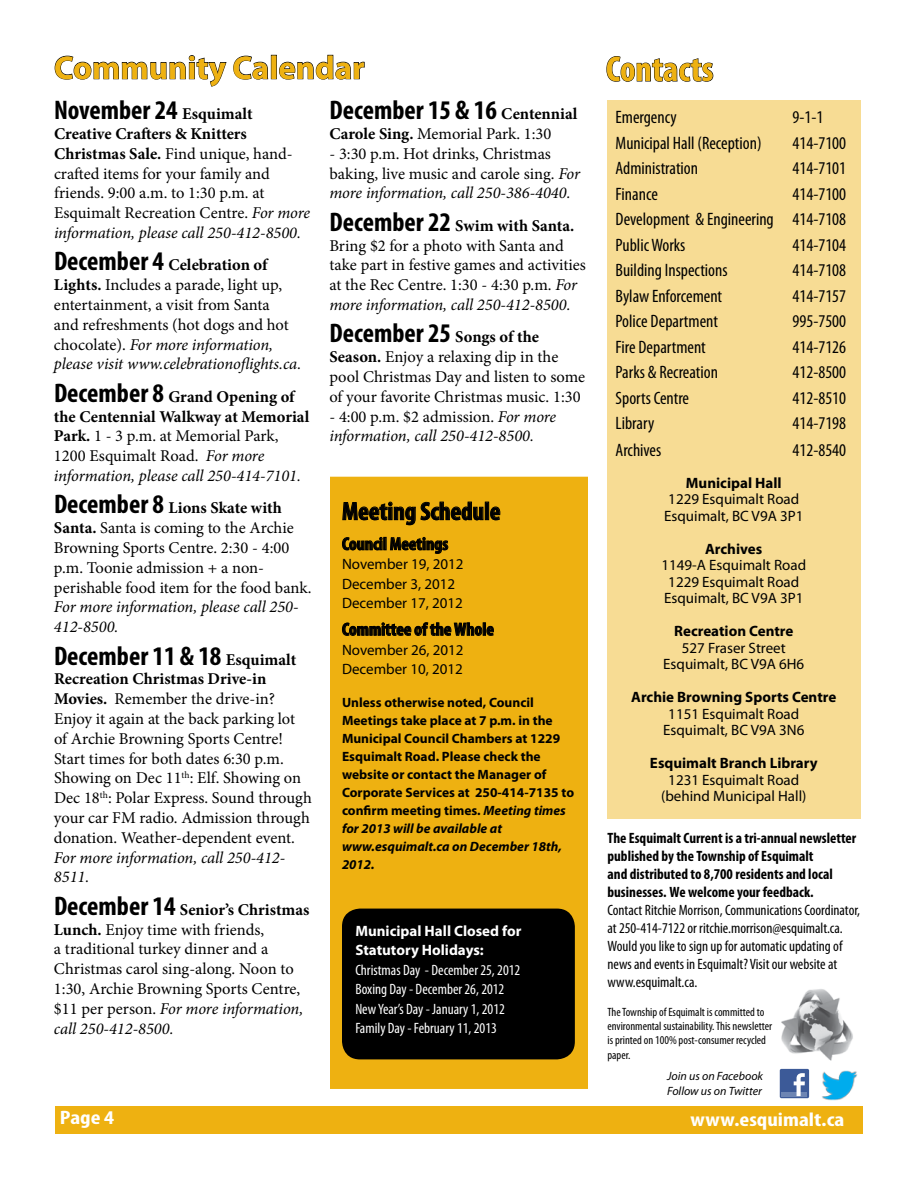
<style>
.page{position:relative;width:918px;height:1188px;background:#fff}
.page>*{position:absolute;margin:0;border:0;box-sizing:border-box;transform-origin:0 0}
.t1{font:700 condensed 36px "Myriad Pro";color:#eeb111}
.t2{font:700 33px "Myriad Pro";color:#eeb111}
.t3{font:700 condensed 27px "Myriad Pro";color:#000}
.t4{font:700 condensed 25.5px "Myriad Pro";color:#000}
.t5{font:700 condensed 19.5px "Myriad Pro";color:#fff;scale:1.2 1}
.t6{font:condensed 18px/25.5px "Myriad Pro";color:#000;text-align:justify}
.t7{font:700 condensed 18px "Myriad Pro";color:#000}
.t8{font:16.5px/19.8px "Minion Pro";color:#000}
.t9{font:700 16.5px/19.8px "Minion Pro";color:#000}
.t10{font:italic 16.5px/19.8px "Minion Pro";letter-spacing:-.005em;color:#000}
.t11{font:15px/16.5px "Myriad Pro";color:#000}
.t12{font:condensed 15px/18px "Myriad Pro";color:#000}
.t13{font:700 condensed 15px/18px "Myriad Pro";color:#000}
.t14{font:condensed 15px/19.5px "Myriad Pro";color:#fff}
.t15{font:700 15px "Myriad Pro";color:#000}
.t16{font:700 15px/19.5px "Myriad Pro";color:#fff}
.t17{font:700 13.5px/18px "Myriad Pro";color:#000}
.t18{font:condensed 12px/14.4px "Myriad Pro";color:#000}
.t19{font:italic 12px/15px "Myriad Pro";color:#000}
.s1{font-family:"Minion Pro";font-stretch:normal;font-size:16.5px}
.s2{font-weight:700}
.s3{font-style:italic}
.s4{font-family:"Myriad Pro";font-weight:700;font-stretch:condensed;font-size:27px}
.s5{font-family:"Myriad Pro";font-stretch:condensed;font-size:27px}
.s6{font-weight:400}
.s7{font-weight:400;font-style:italic}
.s8{font-style:normal}
</style>
<div class="page">
<div style="left:330px;top:477px;width:258px;height:612px;background:#eeb111"></div>
<div style="left:342px;top:909px;width:233px;height:150px;background:#000;border-radius:18px"></div>
<div style="left:608px;top:100px;width:253px;height:719px;background:#f7dc94"></div>
<div style="left:55px;top:1106px;width:807px;height:27px;background:#eeb111"></div>
<svg style="left:606px;top:56px;width:108px;height:26px"></svg>
<svg style="left:54px;top:55px;width:173px;height:32px"></svg>
<svg style="left:233px;top:55px;width:36px;height:25px"></svg>
<div style="left:271px;top:55px;width:6px;height:24px;border:1px solid #000"></div>
<svg style="left:279px;top:55px;width:86px;height:25px"></svg>
<svg style="left:342px;top:622px;width:152px;height:14px"></svg>
<svg style="left:342px;top:501px;width:142px;height:53px"></svg>
<div style="left:485px;top:502px;width:4px;height:18px;border:1px solid #000"></div>
<svg style="left:490px;top:506px;width:11px;height:15px"></svg>
<img style="left:781px;top:989px;width:72px;height:72px">
<img style="left:822px;top:1070px;width:36px;height:31px">
<div style="left:780px;top:1069px;width:29px;height:29px;background:#3c5a98;border-radius:2px"></div>
<hr style="left:782px;top:1092px;width:25px;height:4px;background:#6d85b3">
<svg style="left:794px;top:1073px;width:11px;height:23px"></svg>
<h2 class="t2" style="left:54px;top:46px;width:312px">Community Calendar</h2>
<h1 class="t1" style="left:606px;top:47px;width:109px">Contacts</h1>
<h3 class="t3" style="left:54px;top:93px;width:200px">November 24 <span class="s1">Esquimalt</span></h3>
<p class="t8" style="left:54px;top:124px;width:258px"><span class="s2">Creative Crafters &amp; Knitters Christmas Sale.</span> Find unique, hand&shy;crafted items for your family and friends. 9:00 a.m. to 1:30 p.m. at Esquimalt Recreation Centre. <span class="s3">For more information, please call 250-412-8500.</span></p>
<p class="t8" style="left:54px;top:255px;width:249px"><span class="s4">December 4</span> <span class="s2">Celebration of Lights.</span> Includes a parade, light up, entertainment, a visit from Santa<br>and refreshments (hot dogs and hot chocolate). <span class="s3">For more information, please visit www.celebrationoflights.ca.</span></p>
<p class="t9" style="left:54px;top:386px;width:257px"><span class="s5">December 8</span> Grand Opening of the Centennial Walkway at Memorial Park. <span class="s6">1 - 3 p.m. at Memorial Park, 1200 Esquimalt Road.</span> <span class="s7">For more information, please call 250-414-7101.</span></p>
<p class="t8" style="left:54px;top:498px;width:259px"><span class="s4">December 8</span> <span class="s2">Lions Skate with Santa.</span> Santa is coming to the Archie Browning Sports Centre. 2:30 - 4:00 p.m. Toonie admission + a non&shy;perishable food item for the food bank.</p>
<p class="t10" style="left:54px;top:597px;width:246px">For more information, please call 250-<br>412-8500.</p>
<h3 class="t3" style="left:54px;top:639px;width:244px">December 11 &amp; 18 <span class="s1">Esquimalt</span></h3>
<p class="t8" style="left:54px;top:669px;width:259px"><span class="s2">Recreation Christmas Drive-in Movies.</span> Remember the drive-in?<br>Enjoy it again at the back parking lot of Archie Browning Sports Centre!<br>Start times for both dates 6:30 p.m.<br>Showing on Dec 11<sup>th</sup>: Elf. Showing on Dec 18<sup>th</sup>: Polar Express. Sound through your car FM radio. Admission through donation. Weather-dependent event.</p>
<p class="t10" style="left:54px;top:847px;width:233px">For more information, call 250-412-<br>8511.</p>
<p class="t8" style="left:54px;top:900px;width:257px"><span class="s4">December 14</span> <span class="s2">Senior’s Christmas<br>Lunch.</span> Enjoy time with friends,<br>a traditional turkey dinner and a<br>Christmas carol sing-along. Noon to<br>1:30, Archie Browning Sports Centre, $11 per person. <span class="s3">For more information, call 250-412-8500.</span></p>
<h3 class="t3" style="left:329px;top:93px;width:250px">December 15 &amp; 16 <span class="s1">Centennial</span></h3>
<p class="t8" style="left:329px;top:124px;width:224px"><span class="s2">Carole Sing.</span> Memorial Park. 1:30</p>
<p class="t8" style="left:329px;top:144px;width:252px">- 3:30 p.m. Hot drinks, Christmas baking, live music and carole sing. <span class="s3">For more information, call 250-386-4040.</span></p>
<p class="t8" style="left:329px;top:216px;width:258px"><span class="s4">December 22</span> <span class="s2">Swim with Santa.<br></span>Bring $2 for a photo with Santa and take part in festive games and activities at the Rec Centre. 1:30 - 4:30 p.m. <span class="s3">For more information, call 250-412-8500.</span></p>
<h3 class="t3" style="left:329px;top:317px;width:211px">December 25 <span class="s1">Songs of the</span></h3>
<p class="t8" style="left:329px;top:347px;width:257px"><span class="s2">Season.</span> Enjoy a relaxing dip in the pool Christmas Day and listen to some of your favorite Christmas music. 1:30</p>
<p class="t10" style="left:329px;top:406px;width:228px"><span class="s8">- 4:00 p.m. $2 admission.</span> For more information, call 250-412-8500.</p>
<h3 class="t4" style="left:342px;top:495px;width:160px">Meeting Schedule</h3>
<p class="t7" style="left:342px;top:533px;width:108px">Council Meetings</p>
<p class="t11" style="left:342px;top:554px;width:123px;line-height:19.5px">November 19, 2012<br>December 3, 2012<br>December 17, 2012</p>
<p class="t7" style="left:342px;top:618px;width:153px">Committee of the Whole</p>
<p class="t11" style="left:342px;top:640px;width:123px;line-height:19.5px">November 26, 2012<br>December 10, 2012</p>
<p class="t17" style="left:342px;top:693px;width:234px">Unless otherwise noted, Council<br>Meetings take place at 7 p.m. in the<br>Municipal Council Chambers at 1229<br>Esquimalt Road. Please check the website or contact the Manager of<br>Corporate Services at 250-414-7135 to confirm meeting times. <span class="s3">Meeting times for 2013 will be available at www.esquimalt.ca on December 18th,<br>2012.</span></p>
<p class="t16" style="left:355px;top:921px;width:168px">Municipal Hall Closed for<br>Statutory Holidays:</p>
<p class="t14" style="left:355px;top:960px;width:166px">Christmas Day - December 25, 2012<br>Boxing Day - December 26, 2012<br>New Year’s Day - January 1, 2012<br>Family Day - February 11, 2013</p>
<p class="t6" style="left:616px;top:104px;width:63px">Emergency</p>
<p class="t6" style="left:793px;top:104px;width:32px">9-1-1</p>
<p class="t6" style="left:616px;top:130px;width:148px">Municipal Hall (Reception)</p>
<p class="t6" style="left:793px;top:130px;width:55px">414-7100</p>
<p class="t6" style="left:616px;top:155px;width:84px">Administration</p>
<p class="t6" style="left:793px;top:155px;width:55px">414-7101</p>
<p class="t6" style="left:616px;top:181px;width:44px">Finance</p>
<p class="t6" style="left:616px;top:181px;width:232px;text-indent:177px">414-7100<br>Development &amp; Engineering 414-7108<br>Public Works</p>
<p class="t6" style="left:793px;top:232px;width:55px">414-7104</p>
<p class="t6" style="left:616px;top:257px;width:114px">Building Inspections</p>
<p class="t6" style="left:793px;top:257px;width:55px">414-7108</p>
<p class="t6" style="left:616px;top:283px;width:108px">Bylaw Enforcement</p>
<p class="t6" style="left:793px;top:283px;width:55px">414-7157</p>
<p class="t6" style="left:616px;top:308px;width:104px">Police Department</p>
<p class="t6" style="left:793px;top:308px;width:55px">995-7500</p>
<p class="t6" style="left:616px;top:334px;width:92px">Fire Department</p>
<p class="t6" style="left:793px;top:334px;width:55px">414-7126</p>
<p class="t6" style="left:616px;top:359px;width:104px">Parks &amp; Recreation</p>
<p class="t6" style="left:793px;top:359px;width:55px">412-8500</p>
<p class="t6" style="left:616px;top:385px;width:75px">Sports Centre</p>
<p class="t6" style="left:793px;top:385px;width:55px">412-8510</p>
<p class="t6" style="left:616px;top:410px;width:40px">Library</p>
<p class="t6" style="left:793px;top:410px;width:55px">414-7198</p>
<p class="t6" style="left:616px;top:437px;width:47px">Archives</p>
<p class="t6" style="left:793px;top:437px;width:55px">412-8540</p>
<p class="t15" style="left:686px;top:473px;width:97px">Municipal Hall</p>
<p class="t11" style="left:664px;top:491px;width:141px">1229 Esquimalt Road<br>Esquimalt, BC V9A 3P1</p>
<p class="t15" style="left:705px;top:539px;width:59px">Archives</p>
<p class="t11" style="left:661px;top:557px;width:146px">1149-A Esquimalt Road<br>1229 Esquimalt Road<br>Esquimalt, BC V9A 3P1</p>
<p class="t15" style="left:674px;top:622px;width:121px">Recreation Centre</p>
<p class="t11" style="left:663px;top:639px;width:143px;text-align:center">527 Fraser Street<br>Esquimalt, BC V9A 6H6</p>
<p class="t15" style="left:631px;top:688px;width:207px">Archie Browning Sports Centre</p>
<p class="t11" style="left:663px;top:705px;width:143px;text-align:center">1151 Esquimalt Road<br>Esquimalt, BC V9A 3N6</p>
<p class="t15" style="left:650px;top:754px;width:169px">Esquimalt Branch Library</p>
<p class="t11" style="left:661px;top:771px;width:147px;text-align:center">1231 Esquimalt Road (behind Municipal Hall)</p>
<p class="t13" style="left:607px;top:829px;width:250px">The Esquimalt Current is a tri-annual newsletter published by the Township of Esquimalt<br>and distributed to 8,700 residents and local businesses. We welcome your feedback.</p>
<p class="t12" style="left:607px;top:901px;width:254px">Contact Ritchie Morrison, Communications Coordinator, at 250-414-7122 or ritchie.morrison@esquimalt.ca.<br>Would you like to sign up for automatic updating of news and events in Esquimalt? Visit our website at www.esquimalt.ca.</p>
<p class="t18" style="left:607px;top:1004px;width:166px">The Township of Esquimalt is committed to environmental sustainability. This newsletter is printed on 100% post-consumer recycled paper.</p>
<p class="t19" style="left:667px;top:1068px;width:97px">Join us on Facebook<br>Follow us on Twitter</p>
<p class="t5" style="left:60px;top:1105px;width:47px">Page 4</p>
<p class="t5" style="left:691px;top:1107px;width:130px">www.esquimalt.ca</p>
</div>
